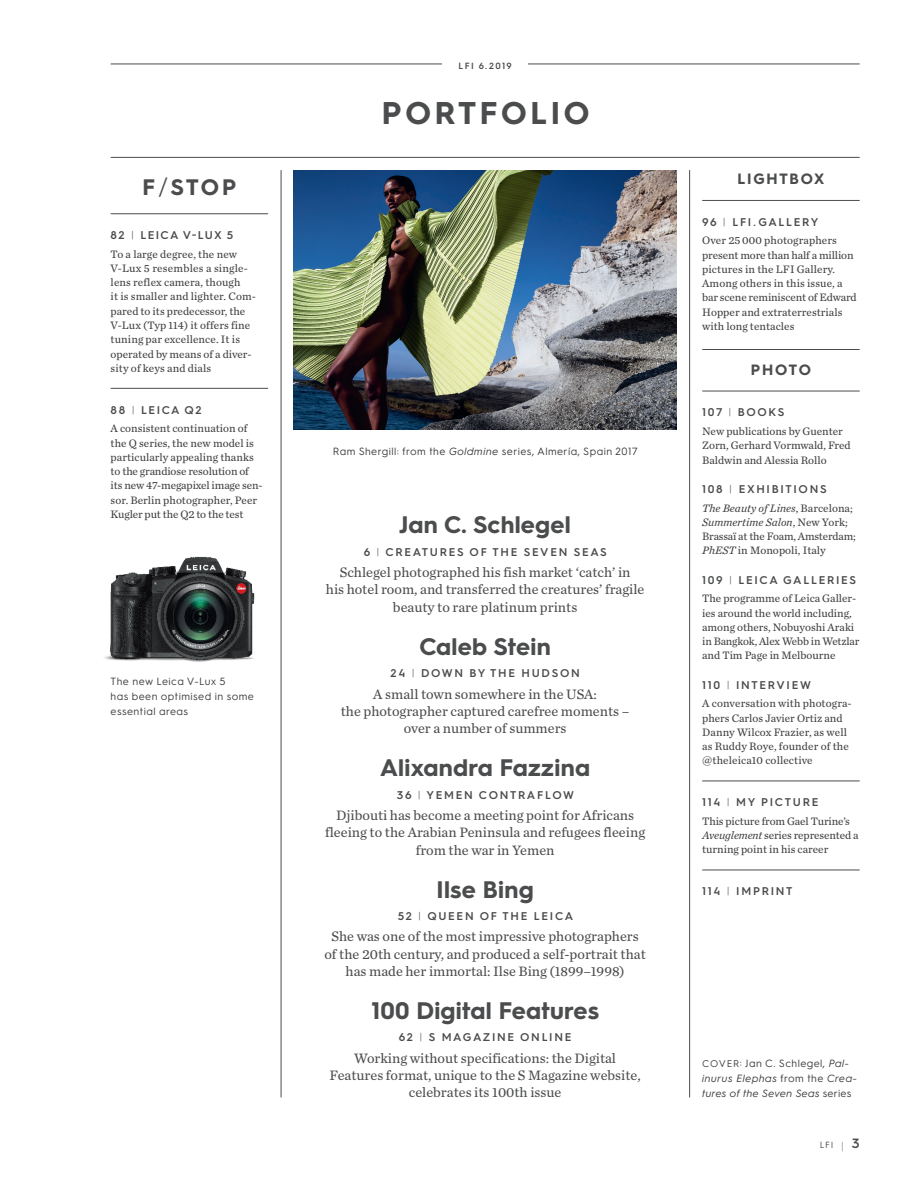
<style>
.page{position:relative;width:915px;height:1191px;background:#fff}
.page>*{position:absolute;margin:0;border:0;box-sizing:border-box;transform-origin:0 0}
.t1{font:700 31.5px "Hurme Geometric Sans 3";letter-spacing:.12em;color:#4b4c4d}
.t2{font:700 24px "Hurme Geometric Sans 3";letter-spacing:.01em;color:#4b4c4d}
.t3{font:700 22.5px "Hurme Geometric Sans 3";color:#4b4c4d}
.t4{font:700 15px "Hurme Geometric Sans 3";letter-spacing:.12em;color:#4b4c4d}
.t5{font:14.25px/17.2px "Chronicle Text G2";color:#4b4c4d;text-align:center}
.t6{font:11.25px/14.2px "Chronicle Text G2";color:#3e3e3f}
.t7{font:600 11.25px "Hurme Geometric Sans 3";letter-spacing:.15em;color:#4b4c4d}
.t8{font:600 11.25px "Hurme Geometric Sans 3";letter-spacing:.12em;color:#4b4c4d}
.t9{font:600 11.25px "Hurme Geometric Sans 3";letter-spacing:.13em;color:#4b4c4d}
.t10{font:10.5px/15px "Hurme Geometric Sans 3";letter-spacing:.04em;color:#3e3e3f}
.t11{font:italic 10.5px/15px "Hurme Geometric Sans 3";letter-spacing:.02em;color:#3e3e3f}
.t12{font:600 9px "Hurme Geometric Sans 3";letter-spacing:.15em;color:#4b4c4d}
.t13{font:9px "Hurme Geometric Sans 3";color:#4b4c4d}
.s1{font-weight:400}
.s2{font-weight:300}
.s3{font-style:italic}
.s4{font-style:normal;font-size:9.75px}
.s5{font-style:normal}
.s6{font-weight:300;font-size:12.6px}
.s7{font-weight:600;font-size:13.5px}
</style>
<div class="page">
<hr style="left:111px;top:64px;width:748px;height:1px;background:#4b4c4d">
<hr style="left:111px;top:157px;width:748px;height:1px;background:#4b4c4d">
<hr style="left:281px;top:170px;width:1px;height:927px;background:#4b4c4d">
<hr style="left:111px;top:213px;width:157px;height:1px;background:#4b4c4d">
<hr style="left:111px;top:388px;width:157px;height:1px;background:#4b4c4d">
<hr style="left:689px;top:170px;width:1px;height:927px;background:#4b4c4d">
<div style="left:442px;top:62px;width:85px;height:16px;background:#fff"></div>
<hr style="left:702px;top:200px;width:157px;height:1px;background:#4b4c4d">
<hr style="left:702px;top:349px;width:157px;height:1px;background:#4b4c4d">
<hr style="left:702px;top:391px;width:157px;height:1px;background:#4b4c4d">
<hr style="left:702px;top:780px;width:157px;height:1px;background:#4b4c4d">
<hr style="left:702px;top:869px;width:157px;height:1px;background:#4b4c4d">
<img style="left:293px;top:170px;width:383px;height:259px">
<img style="left:104px;top:556px;width:151px;height:106px">
<h3 class="t3" style="left:143px;top:171px;width:95px">F<span class="s1">/</span>STOP</h3>
<p class="t8" style="left:111px;top:227px;width:124px">82 <span class="s2">|</span> LEICA V-LUX 5</p>
<p class="t6" style="left:111px;top:246px;width:147px">To a large degree, the new<br>V-Lux 5 resembles a single&shy;lens reflex camera, though<br>it is smaller and lighter. Com&shy;pared to its predecessor, the<br>V-Lux (Typ 114) it offers fine tuning par excellence. It is operated by means of a diver&shy;sity of keys and dials</p>
<p class="t9" style="left:111px;top:402px;width:92px">88 <span class="s2">|</span> LEICA Q2</p>
<p class="t6" style="left:111px;top:421px;width:153px">A consistent continuation of the Q series, the new model is particularly appealing thanks to the grandiose resolution of its new 47-megapixel image sen&shy;sor. Berlin photographer, Peer<br>Kugler put the Q2 to the test</p>
<p class="t10" style="left:111px;top:673px;width:145px">The new Leica V-Lux 5<br>has been optimised in some essential areas</p>
<p class="t12" style="left:458px;top:59px;width:55px">LFI 6.2019</p>
<h1 class="t1" style="left:382px;top:91px;width:209px">PORTFOLIO</h1>
<p class="t10" style="left:333px;top:443px;width:306px">Ram Shergill: from the <span class="s3">Goldmine</span> series, Almería, Spain 2017</p>
<h2 class="t2" style="left:399px;top:508px;width:172px">Jan C. Schlegel</h2>
<p class="t7" style="left:363px;top:544px;width:244px">6 <span class="s2">|</span> CREATURES OF THE SEVEN SEAS</p>
<p class="t5" style="left:326px;top:563px;width:320px">Schlegel photographed his fish market ‘catch’ in<br>his hotel room, and transferred the creatures’ fragile beauty to rare platinum prints</p>
<h2 class="t2" style="left:419px;top:629px;width:133px">Caleb Stein</h2>
<p class="t7" style="left:390px;top:665px;width:191px">24 <span class="s2">|</span> DOWN BY THE HUDSON</p>
<p class="t5" style="left:340px;top:684px;width:290px">A small town somewhere in the USA:<br>the photographer captured carefree moments – over a number of summers</p>
<h2 class="t2" style="left:380px;top:751px;width:211px">Alixandra Fazzina</h2>
<p class="t7" style="left:397px;top:786px;width:178px">36 <span class="s2">|</span> YEMEN CONTRAFLOW</p>
<p class="t5" style="left:325px;top:806px;width:321px">Djibouti has become a meeting point for Africans fleeing to the Arabian Peninsula and refugees fleeing from the war in Yemen</p>
<h2 class="t2" style="left:436px;top:872px;width:99px">Ilse Bing</h2>
<p class="t7" style="left:397px;top:908px;width:177px">52 <span class="s2">|</span> QUEEN OF THE LEICA</p>
<p class="t5" style="left:324px;top:927px;width:323px">She was one of the most impressive photographers of the 20th century, and produced a self-portrait that has made her immortal: Ilse Bing (1899–1998)</p>
<h2 class="t2" style="left:371px;top:994px;width:229px">100 Digital Features</h2>
<p class="t7" style="left:399px;top:1029px;width:174px">62 <span class="s2">|</span> S MAGAZINE ONLINE</p>
<p class="t5" style="left:329px;top:1048px;width:312px">Working without specifications: the Digital<br>Features format, unique to the S Magazine website, celebrates its 100th issue</p>
<h3 class="t4" style="left:737px;top:169px;width:88px">LIGHTBOX</h3>
<p class="t7" style="left:702px;top:214px;width:118px">96 <span class="s2">|</span> LFI.GALLERY</p>
<p class="t6" style="left:702px;top:233px;width:156px">Over 25 000 photographers present more than half a million pictures in the LFI Gallery.<br>Among others in this issue, a bar scene reminiscent of Edward<br>Hopper and extraterrestrials with long tentacles</p>
<h3 class="t4" style="left:750px;top:359px;width:61px">PHOTO</h3>
<p class="t7" style="left:702px;top:404px;width:84px">107 <span class="s2">|</span> BOOKS</p>
<p class="t6" style="left:702px;top:423px;width:150px">New publications by Guenter<br>Zorn, Gerhard Vormwald, Fred<br>Baldwin and Alessia Rollo</p>
<p class="t7" style="left:702px;top:481px;width:126px">108 <span class="s2">|</span> EXHIBITIONS</p>
<p class="t6" style="left:702px;top:500px;width:155px"><span class="s3">The Beauty of Lines</span>, Barcelona;<br><span class="s3">Summertime Salon</span>, New York;<br>Brassaï at the Foam, Amsterdam;<br><span class="s3">PhEST</span> in Monopoli, Italy</p>
<p class="t7" style="left:702px;top:572px;width:155px">109 <span class="s2">|</span> LEICA GALLERIES</p>
<p class="t6" style="left:702px;top:591px;width:159px">The programme of Leica Galler&shy;ies around the world including, among others, Nobuyoshi Araki in Bangkok, Alex Webb in Wetzlar and Tim Page in Melbourne</p>
<p class="t7" style="left:702px;top:677px;width:110px">110 <span class="s2">|</span> INTERVIEW</p>
<p class="t6" style="left:702px;top:696px;width:151px">A conversation with photogra&shy;phers Carlos Javier Ortiz and<br>Danny Wilcox Frazier, as well as Ruddy Roye, founder of the @theleica10 collective</p>
<p class="t7" style="left:702px;top:794px;width:118px">114 <span class="s2">|</span> MY PICTURE</p>
<p class="t6" style="left:702px;top:813px;width:158px">This picture from Gael Turine’s<br><span class="s3">Aveuglement</span> series represented a turning point in his career</p>
<p class="t7" style="left:702px;top:883px;width:92px">114 <span class="s2">|</span> IMPRINT</p>
<p class="t11" style="left:702px;top:1055px;width:156px"><span class="s4">COVER:</span> <span class="s5">Jan C. Schlegel,</span> Pal&shy;inurus Elephas <span class="s5">from the</span> Crea&shy;tures of the Seven Seas <span class="s5">series</span></p>
<p class="t13" style="left:819px;top:1139px;width:41px">LFI <span class="s6">|</span> <span class="s7">3</span></p>
</div>
